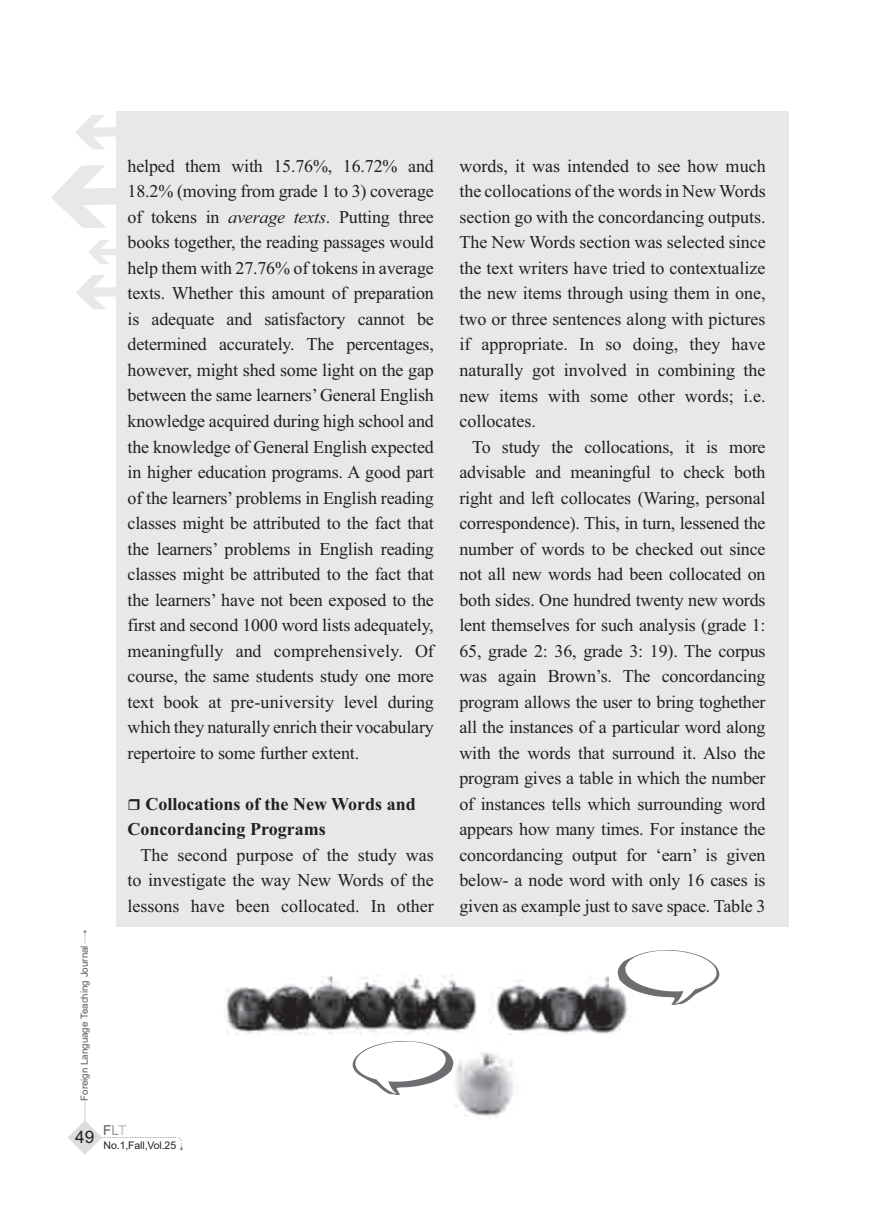
<style>
.page{position:relative;width:872px;height:1212px;background:#fff}
.page>*{position:absolute;margin:0;border:0;box-sizing:border-box;transform-origin:0 0}
.t1{font:18px/25.5px "Times New Roman";letter-spacing:-.01em;color:#231f20;text-align:justify}
.t2{font:700 18px/25.5px "Times New Roman";color:#231f20}
.t3{font:13.65px "Arial";color:#57585a}
.t4{font:10.5px "Arial";letter-spacing:-.01em;color:#231f20}
.t5{font:9.75px "Arial";color:#57585a}
.s1{font-style:italic}
.s2{color:#939598}
.s3{color:#bdbec1}
</style>
<div class="page">
<svg style="left:75px;top:115px;width:41px;height:34px"></svg>
<svg style="left:51px;top:165px;width:65px;height:63px"></svg>
<svg style="left:88px;top:240px;width:28px;height:24px"></svg>
<svg style="left:76px;top:275px;width:40px;height:34px"></svg>
<div style="left:116px;top:112px;width:672px;height:815px;background:#e7e8e9"></div>
<img style="left:226px;top:975px;width:402px;height:144px">
<img style="left:617px;top:950px;width:102px;height:58px">
<img style="left:351px;top:1037px;width:103px;height:61px">
<svg style="left:68px;top:930px;width:115px;height:225px"></svg>
<div style="left:81px;top:945px;width:8px;height:156px;background:#fff"></div>
<p class="t5" style="left:81px;top:1101px;width:157px;rotate:-90deg">Foreign Language Teaching Journal</p>
<p class="t1" style="left:128px;top:155px;width:308px">helped them with 15.76%, 16.72% and 18.2% (moving from grade 1 to 3) coverage of tokens in <span class="s1">average texts</span>. Putting three books together, the reading passages would help them with 27.76% of tokens in average texts. Whether this amount of preparation is adequate and satisfactory cannot be determined accurately. The percentages, however, might shed some light on the gap between the same learners’ General English knowledge acquired during high school and the knowledge of General English expected in higher education programs. A good part of the learners’ problems in English reading classes might be attributed to the fact that the learners’ problems in English reading classes might be attributed to the fact that the learners’ have not been exposed to the first and second 1000 word lists adequately, meaningfully and comprehensively. Of course, the same students study one more text book at pre-university level during which they naturally enrich their vocabulary repertoire to some further extent.</p>
<p class="t2" style="left:128px;top:793px;width:290px;text-indent:18px">Collocations of the New Words and<br>Concordancing Programs</p>
<p class="t1" style="left:128px;top:843px;width:308px;text-indent:13px">The second purpose of the study was to investigate the way New Words of the lessons have been collocated. In other</p>
<p class="t3" style="left:103px;top:1125px;width:25px">F<span class="s2">L</span><span class="s3">T</span></p>
<p class="t4" style="left:75px;top:1141px;width:102px"><sup>49</sup> No.1,Fall,Vol.25</p>
<p class="t1" style="left:459px;top:155px;width:308px">words, it was intended to see how much the collocations of the words in New Words section go with the concordancing outputs.<br>The New Words section was selected since the text writers have tried to contextualize the new items through using them in one, two or three sentences along with pictures if appropriate. In so doing, they have naturally got involved in combining the new items with some other words; i.e. collocates.</p>
<p class="t1" style="left:459px;top:435px;width:308px;text-indent:13px">To study the collocations, it is more advisable and meaningful to check both right and left collocates (Waring, personal correspondence). This, in turn, lessened the number of words to be checked out since not all new words had been collocated on both sides. One hundred twenty new words lent themselves for such analysis (grade 1:<br>65, grade 2: 36, grade 3: 19). The corpus was again Brown’s. The concordancing program allows the user to bring toghether all the instances of a particular word along with the words that surround it. Also the program gives a table in which the number of instances tells which surrounding word appears how many times. For instance the concordancing output for ‘earn’ is given below- a node word with only 16 cases is given as example just to save space. Table 3</p>
</div>
